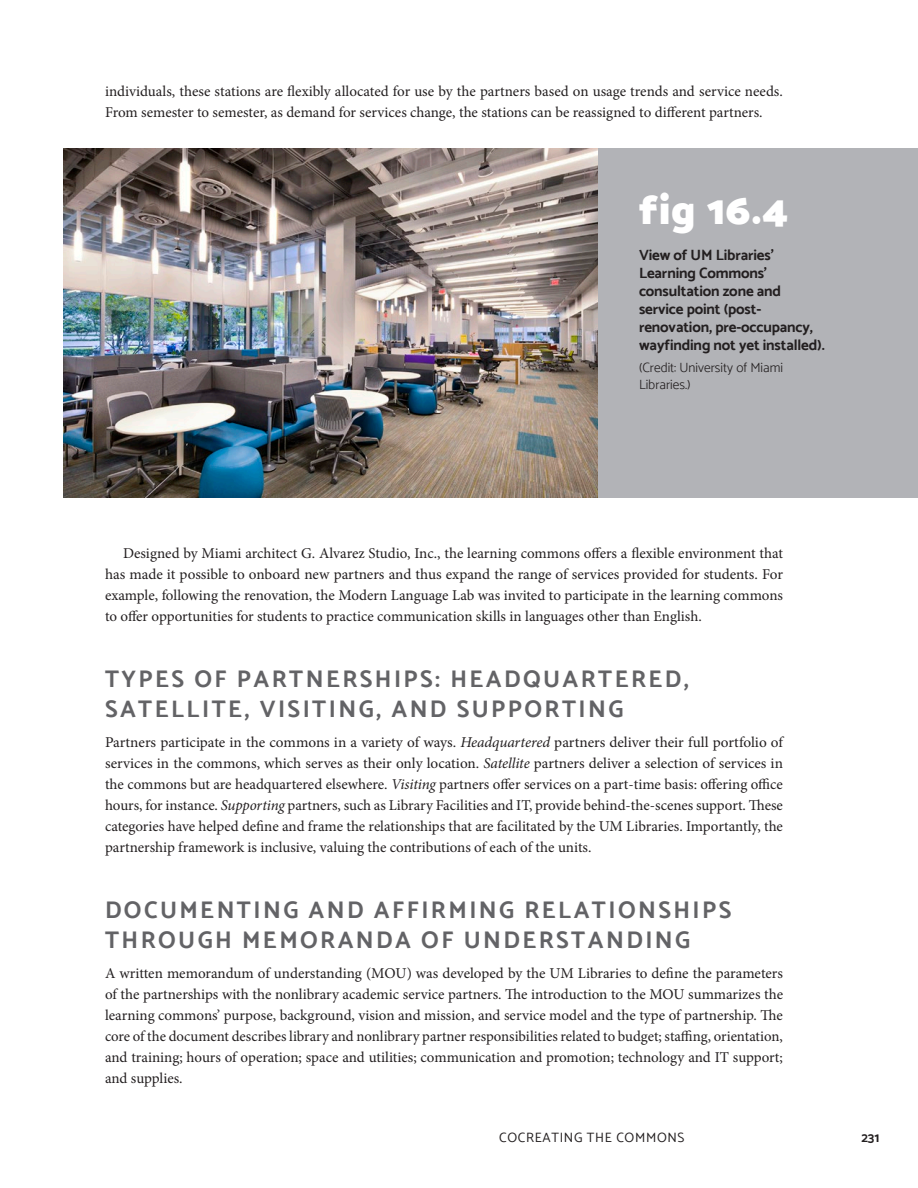
<style>
.page{position:relative;width:918px;height:1188px;background:#fff}
.page>*{position:absolute;margin:0;border:0;box-sizing:border-box;transform-origin:0 0}
.Image_Number{font:900 42px "Catamaran";color:#fff}
.Heading_LevelB{font:700 24px/30px "Catamaran";letter-spacing:.1em;color:#636366}
.BodyCopy_NoIndent{font:15px/21px "Minion Pro";letter-spacing:-.005em;color:#231f20;text-align:justify}
.BodyCopy{font:15px/21px "Minion Pro";color:#231f20}
.Image_Description{font:700 15px/18px "Catamaran";letter-spacing:-.01em;color:#231f20}
.Image_Credit{font:300 13.5px/16.2px "Catamaran";color:#231f20}
.t1{font:13.5px "Catamaran";letter-spacing:.05em;color:#231f20}
.t2{font:700 13.5px "Catamaran";color:#231f20}
.s1{font-style:italic}
</style>
<div class="page">
<img style="left:63px;top:149px;width:536px;height:349px">
<div style="left:599px;top:149px;width:319px;height:349px;background:#b2b3b7"></div>
<p class="BodyCopy" style="left:105px;top:81px;width:679px">individuals, these stations are flexibly allocated for use by the partners based on usage trends and service needs.<br>From semester to semester, as demand for services change, the stations can be reassigned to different partners.</p>
<p class="Image_Number" style="left:639px;top:185px;width:151px">fig 16.4</p>
<p class="Image_Description" style="left:639px;top:246px;width:187px">View of UM Libraries’<br>Learning Commons’ consultation zone and service point (post&shy;renovation, pre-occupancy, wayfinding not yet installed).</p>
<p class="Image_Credit" style="left:639px;top:360px;width:146px">(Credit: University of Miami<br>Libraries.)</p>
<p class="BodyCopy" style="left:105px;top:543px;width:680px;text-align:justify;text-indent:18px">Designed by Miami architect G. Alvarez Studio, Inc., the learning commons offers a flexible environment that has made it possible to onboard new partners and thus expand the range of services provided for students. For example, following the renovation, the Modern Language Lab was invited to participate in the learning commons to offer opportunities for students to practice communication skills in languages other than English.</p>
<p class="Heading_LevelB" style="left:105px;top:664px;width:586px">TYPES OF PARTNERSHIPS: HEADQUARTERED,<br>SATELLITE, VISITING, AND SUPPORTING</p>
<p class="BodyCopy_NoIndent" style="left:105px;top:732px;width:680px">Partners participate in the commons in a variety of ways. <span class="s1">Headquartered</span> partners deliver their full portfolio of services in the commons, which serves as their only location. <span class="s1">Satellite</span> partners deliver a selection of services in the commons but are headquartered elsewhere. <span class="s1">Visiting</span> partners offer services on a part-time basis: offering office hours, for instance. <span class="s1">Supporting</span> partners, such as Library Facilities and IT, provide behind-the-scenes support. These categories have helped define and frame the relationships that are facilitated by the UM Libraries. Importantly, the partnership framework is inclusive, valuing the contributions of each of the units.</p>
<p class="Heading_LevelB" style="left:105px;top:895px;width:628px">DOCUMENTING AND AFFIRMING RELATIONSHIPS<br>THROUGH MEMORANDA OF UNDERSTANDING</p>
<p class="BodyCopy_NoIndent" style="left:105px;top:963px;width:680px">A written memorandum of understanding (MOU) was developed by the UM Libraries to define the parameters of the partnerships with the nonlibrary academic service partners. The introduction to the MOU summarizes the learning commons’ purpose, background, vision and mission, and service model and the type of partnership. The core of the document describes library and nonlibrary partner responsibilities related to budget; staffing, orientation, and training; hours of operation; space and utilities; communication and promotion; technology and IT support; and supplies.</p>
<p class="t1" style="left:499px;top:1129px;width:186px">COCREATING THE COMMONS</p>
<p class="t2" style="left:861px;top:1129px;width:20px">231</p>
</div>
